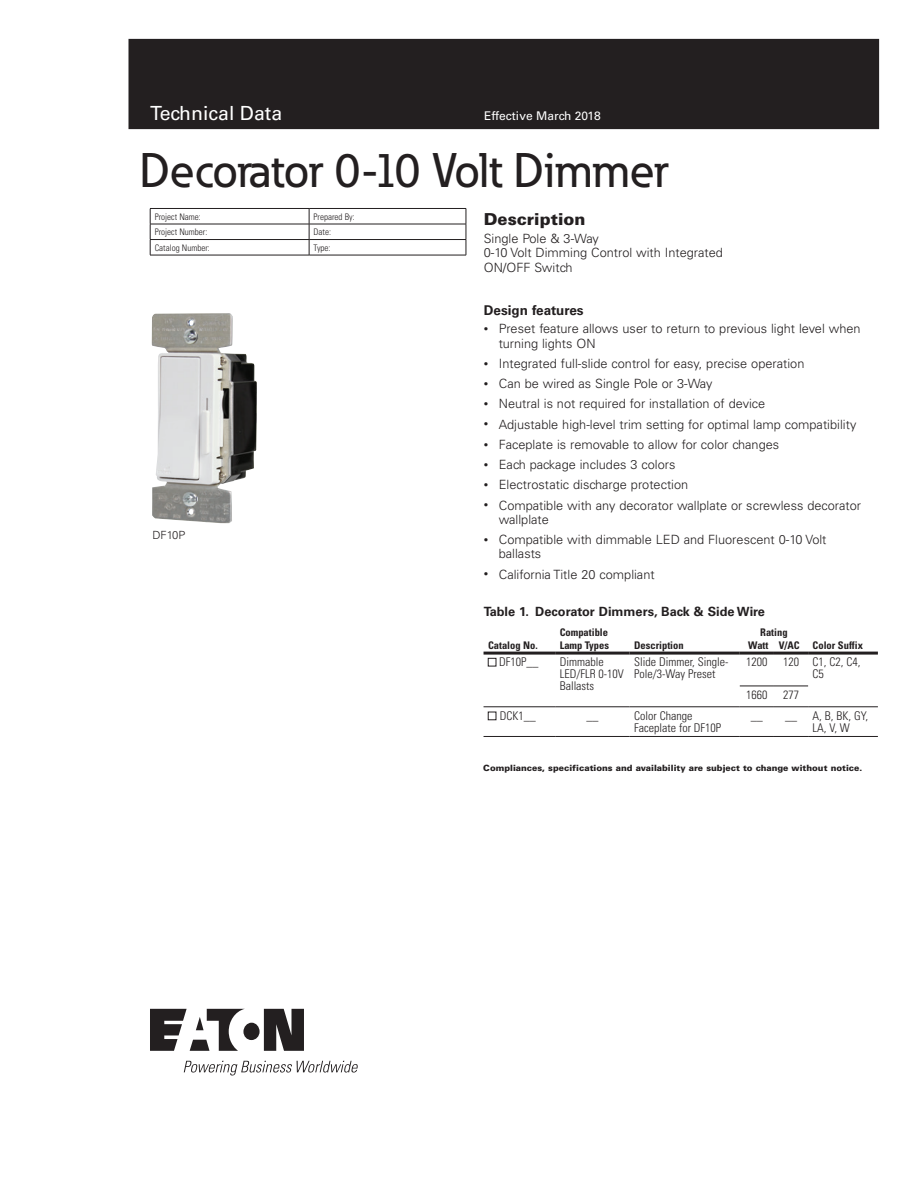
<style>
.page{position:relative;width:918px;height:1188px;background:#fff}
.page>*{position:absolute;margin:0;border:0;box-sizing:border-box;transform-origin:0 0}
.t1{font:500 48px "Eaton";color:#231f20}
.t2{font:19.5px "Univers LT Std";color:#fff}
.t3{font:900 16.5px "Univers LT Std";color:#231f20}
.t4{font:700 13.5px "Univers LT Std";color:#231f20}
.t5{font:300 12.75px/14.2px "Univers LT Std";color:#231f20}
.t6{font:700 12.75px "Univers LT Std";color:#231f20}
.t7{font:300 condensed 12px/12px "Univers LT Std";color:#231f20}
.t8{font:12px "Univers LT Std";color:#fff}
.t9{font:300 11.25px "Univers LT Std";color:#231f20}
.t10{font:700 condensed 10.5px/12.8px "Univers LT Std";color:#231f20}
.t11{font:300 condensed 9px "Univers LT Std";color:#231f20}
.t12{font:900 8.7px "Univers LT Std";color:#231f20}
.s1{font-size:9px}
</style>
<div class="page">
<div style="left:129px;top:39px;width:750px;height:90px;background:#231f20"></div>
<hr style="left:150px;top:208px;width:159px;height:1px;background:#231f20">
<hr style="left:309px;top:208px;width:157px;height:1px;background:#231f20">
<hr style="left:150px;top:224px;width:159px;height:1px;background:#231f20">
<hr style="left:309px;top:224px;width:157px;height:1px;background:#231f20">
<hr style="left:150px;top:239px;width:159px;height:1px;background:#231f20">
<svg style="left:150px;top:209px;width:1px;height:46px"></svg>
<hr style="left:309px;top:239px;width:157px;height:1px;background:#231f20">
<svg style="left:309px;top:209px;width:1px;height:46px"></svg>
<svg style="left:466px;top:209px;width:1px;height:46px"></svg>
<hr style="left:150px;top:255px;width:159px;height:1px;background:#231f20">
<hr style="left:309px;top:255px;width:157px;height:1px;background:#231f20">
<img style="left:152px;top:313px;width:105px;height:210px">
<hr style="left:740px;top:686px;width:34px;height:1px;background:#231f20">
<hr style="left:774px;top:686px;width:34px;height:1px;background:#231f20">
<hr style="left:484px;top:707px;width:71px;height:1px;background:#231f20">
<hr style="left:555px;top:707px;width:75px;height:1px;background:#231f20">
<hr style="left:630px;top:707px;width:110px;height:1px;background:#231f20">
<hr style="left:740px;top:707px;width:34px;height:1px;background:#231f20">
<hr style="left:774px;top:707px;width:34px;height:1px;background:#231f20">
<hr style="left:808px;top:707px;width:70px;height:1px;background:#231f20">
<hr style="left:484px;top:736px;width:71px;height:1px;background:#231f20">
<hr style="left:555px;top:736px;width:75px;height:1px;background:#231f20">
<hr style="left:630px;top:736px;width:110px;height:1px;background:#231f20">
<hr style="left:740px;top:736px;width:34px;height:1px;background:#231f20">
<hr style="left:774px;top:736px;width:34px;height:1px;background:#231f20">
<hr style="left:808px;top:736px;width:70px;height:1px;background:#231f20">
<hr style="left:484px;top:652px;width:71px;height:3px;background:#231f20">
<hr style="left:555px;top:652px;width:75px;height:3px;background:#231f20">
<hr style="left:630px;top:652px;width:110px;height:3px;background:#231f20">
<hr style="left:808px;top:652px;width:70px;height:3px;background:#231f20">
<hr style="left:740px;top:652px;width:34px;height:3px;background:#231f20">
<hr style="left:774px;top:652px;width:34px;height:3px;background:#231f20">
<div style="left:488px;top:658px;width:8px;height:8px;border:1px solid #231f20"></div>
<svg style="left:150px;top:1009px;width:154px;height:42px"></svg>
<svg style="left:184px;top:1061px;width:174px;height:15px"></svg>
<h2 class="t2" style="left:150px;top:102px;width:134px">Technical Data</h2>
<p class="t8" style="left:484px;top:109px;width:118px">Effective March 2018</p>
<h1 class="t1" style="left:139px;top:141px;width:531px">Decorator 0-10 Volt Dimmer</h1>
<p class="t11" style="left:155px;top:211px;width:48px">Project Name:</p>
<p class="t11" style="left:314px;top:211px;width:43px">Prepared By:</p>
<p class="t11" style="left:155px;top:226px;width:54px">Project Number:</p>
<p class="t11" style="left:314px;top:226px;width:19px">Date:</p>
<p class="t11" style="left:155px;top:242px;width:57px">Catalog Number:</p>
<p class="t11" style="left:314px;top:242px;width:18px">Type:</p>
<p class="t9" style="left:152px;top:528px;width:34px">DF10P</p>
<p class="t3" style="left:484px;top:208px;width:103px">Description</p>
<p class="t5" style="left:484px;top:231px;width:241px">Single Pole &amp; 3-Way<br>0-10 Volt Dimming Control with Integrated<br>ON/OFF Switch</p>
<p class="t4" style="left:484px;top:302px;width:101px">Design features</p>
<p class="t5" style="left:499px;top:322px;width:363px;text-indent:-15px"><span class="s1">•</span> Preset feature allows user to return to previous light level when turning lights ON</p>
<p class="t5" style="left:484px;top:356px;width:322px"><span class="s1">•</span> Integrated full-slide control for easy, precise operation</p>
<p class="t5" style="left:484px;top:376px;width:230px"><span class="s1">•</span> Can be wired as Single Pole or 3-Way</p>
<p class="t5" style="left:484px;top:397px;width:283px"><span class="s1">•</span> Neutral is not required for installation of device</p>
<p class="t5" style="left:484px;top:417px;width:374px"><span class="s1">•</span> Adjustable high-level trim setting for optimal lamp compatibility</p>
<p class="t5" style="left:484px;top:437px;width:297px"><span class="s1">•</span> Faceplate is removable to allow for color changes</p>
<p class="t5" style="left:484px;top:457px;width:193px"><span class="s1">•</span> Each package includes 3 colors</p>
<p class="t5" style="left:484px;top:478px;width:206px"><span class="s1">•</span> Electrostatic discharge protection</p>
<p class="t5" style="left:499px;top:498px;width:364px;text-indent:-15px"><span class="s1">•</span> Compatible with any decorator wallplate or screwless decorator wallplate</p>
<p class="t5" style="left:499px;top:532px;width:329px;text-indent:-15px"><span class="s1">•</span> Compatible with dimmable LED and Fluorescent 0-10 Volt ballasts</p>
<p class="t5" style="left:484px;top:567px;width:172px"><span class="s1">•</span> California Title 20 compliant</p>
<p class="t6" style="left:484px;top:604px;width:283px">Table 1. Decorator Dimmers, Back &amp; Side Wire</p>
<p class="t10" style="left:488px;top:638px;width:51px">Catalog No.</p>
<p class="t10" style="left:560px;top:626px;width:51px">Compatible<br>Lamp Types</p>
<p class="t10" style="left:748px;top:626px;width:116px;text-indent:12px">Rating<br>Watt V/AC Color Suffix</p>
<p class="t10" style="left:634px;top:638px;width:51px">Description</p>
<p class="t7" style="left:499px;top:656px;width:41px">DF10P__</p>
<p class="t7" style="left:560px;top:656px;width:66px">Dimmable<br>LED/FLR 0-10V<br>Ballasts</p>
<p class="t7" style="left:634px;top:656px;width:96px">Slide Dimmer, Single-<br>Pole/3-Way Preset</p>
<p class="t7" style="left:746px;top:656px;width:23px">1200</p>
<p class="t7" style="left:783px;top:656px;width:79px;text-align:center">120 C1, C2, C4,<br>C5</p>
<p class="t7" style="left:746px;top:689px;width:23px">1660</p>
<p class="t7" style="left:783px;top:689px;width:17px">277</p>
<p class="t7" style="left:500px;top:710px;width:37px">DCK1__</p>
<p class="t7" style="left:586px;top:710px;width:13px">__</p>
<p class="t7" style="left:634px;top:710px;width:89px">Color Change<br>Faceplate for DF10P</p>
<p class="t7" style="left:751px;top:710px;width:13px">__</p>
<p class="t7" style="left:785px;top:710px;width:13px">__</p>
<p class="t7" style="left:813px;top:710px;width:57px">A, B, BK, GY,<br>LA, V, W</p>
<p class="t12" style="left:483px;top:762px;width:381px">Compliances, specifications and availability are subject to change without notice.</p>
</div>
